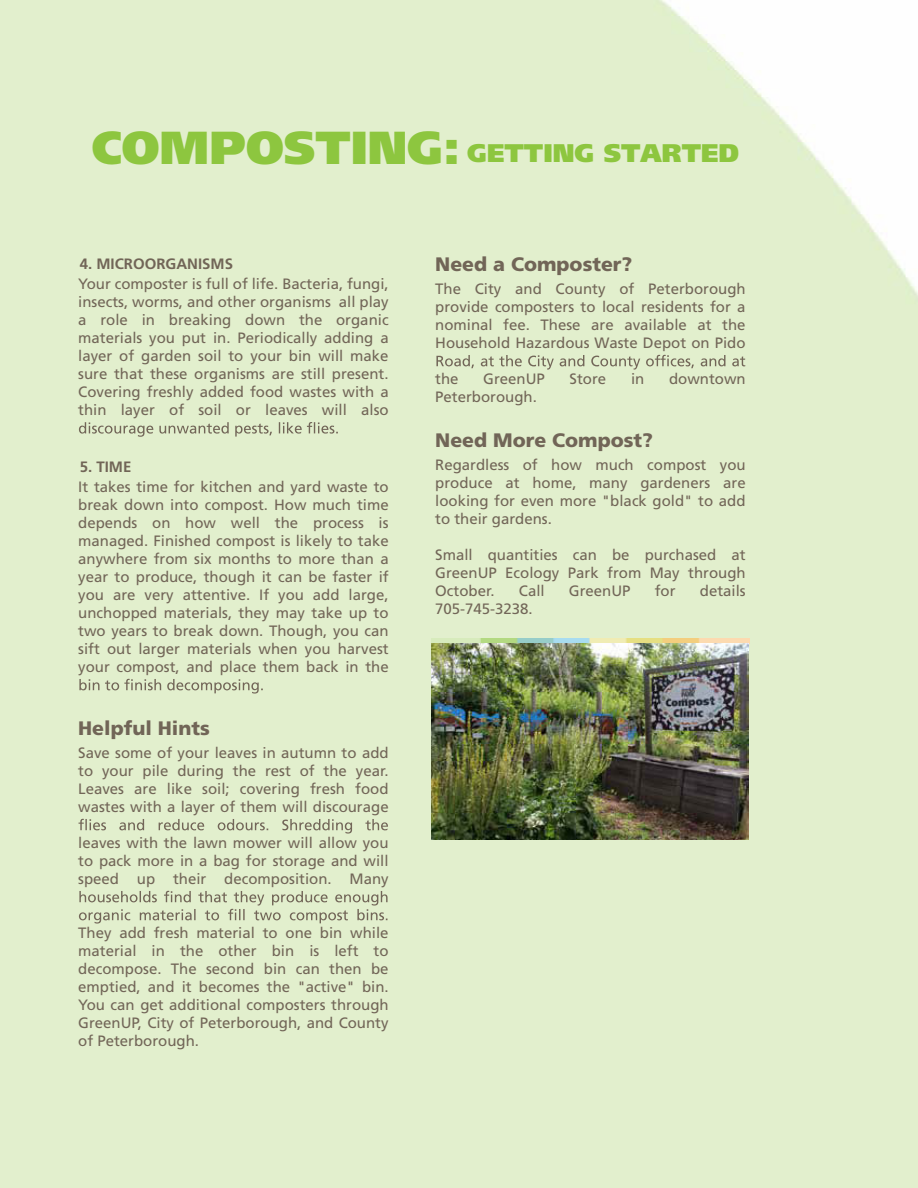
<style>
.page{position:relative;width:918px;height:1188px;background:#e2efcd}
.page>*{position:absolute;margin:0;border:0;box-sizing:border-box;transform-origin:0 0}
.t1{font:900 46.2px "Frutiger LT Std";color:#8dc63f}
.t2{font:900 25.5px "Frutiger LT Std";color:#8dc63f}
.t3{font:900 19.5px "Frutiger LT Std";color:#716557}
.t4{font:15px/18px "Frutiger LT Std";color:#726658;text-align:justify}
.t5{font:700 15px "Frutiger LT Std";color:#716557}
</style>
<div class="page">
<svg style="left:79px;top:422px;width:259px;height:15px"></svg>
<svg style="left:79px;top:679px;width:184px;height:15px"></svg>
<svg style="left:79px;top:819px;width:309px;height:15px"></svg>
<svg style="left:79px;top:891px;width:309px;height:33px"></svg>
<svg style="left:436px;top:355px;width:309px;height:15px"></svg>
<img style="left:432px;top:639px;width:317px;height:201px">
<h1 class="t1" style="left:92px;top:119px;width:370px">COMPOSTING:</h1>
<h2 class="t2" style="left:467px;top:138px;width:274px">GETTING STARTED</h2>
<p class="t5" style="left:80px;top:255px;width:155px">4. MICROORGANISMS</p>
<p class="t4" style="left:78px;top:275px;width:312px">Your composter is full of life. Bacteria, fungi, insects, worms, and other organisms all play a role in breaking down the organic materials you put in. Periodically adding a layer of garden soil to your bin will make sure that these organisms are still present.<br>Covering freshly added food wastes with a thin layer of soil or leaves will also</p>
<p class="t5" style="left:80px;top:458px;width:53px">5. TIME</p>
<p class="t4" style="left:78px;top:478px;width:312px">It takes time for kitchen and yard waste to break down into compost. How much time depends on how well the process is managed. Finished compost is likely to take anywhere from six months to more than a year to produce, though it can be faster if you are very attentive. If you add large, unchopped materials, they may take up to two years to break down. Though, you can sift out larger materials when you harvest your compost, and place them back in the</p>
<h3 class="t3" style="left:78px;top:717px;width:133px">Helpful Hints</h3>
<p class="t4" style="left:78px;top:744px;width:312px">Save some of your leaves in autumn to add to your pile during the rest of the year.<br>Leaves are like soil; covering fresh food wastes with a layer of them will discourage</p>
<p class="t4" style="left:78px;top:834px;width:312px">leaves with the lawn mower will allow you to pack more in a bag for storage and will speed up their decomposition. Many</p>
<p class="t4" style="left:78px;top:924px;width:312px">They add fresh material to one bin while material in the other bin is left to decompose. The second bin can then be emptied, and it becomes the "active" bin.<br>You can get additional composters through GreenUP, City of Peterborough, and County of Peterborough.</p>
<h3 class="t3" style="left:435px;top:253px;width:199px">Need a Composter?</h3>
<p class="t4" style="left:435px;top:280px;width:312px">The City and County of Peterborough provide composters to local residents for a nominal fee. These are available at the Household Hazardous Waste Depot on Pido</p>
<p class="t4" style="left:435px;top:370px;width:25px">the</p>
<p class="t4" style="left:483px;top:370px;width:63px">GreenUP</p>
<p class="t4" style="left:570px;top:370px;width:38px">Store</p>
<p class="t4" style="left:631px;top:370px;width:15px">in</p>
<p class="t4" style="left:669px;top:370px;width:78px">downtown</p>
<p class="t4" style="left:435px;top:388px;width:103px">Peterborough.</p>
<h3 class="t3" style="left:435px;top:428px;width:219px">Need More Compost?</h3>
<p class="t4" style="left:435px;top:456px;width:312px">Regardless of how much compost you produce at home, many gardeners are looking for even more "black gold" to add to their gardens.</p>
<p class="t4" style="left:435px;top:546px;width:312px">Small quantities can be purchased at GreenUP Ecology Park from May through October.</p>
<p class="t4" style="left:519px;top:582px;width:27px">Call</p>
<p class="t4" style="left:569px;top:582px;width:63px">GreenUP</p>
<p class="t4" style="left:655px;top:582px;width:22px">for</p>
<p class="t4" style="left:700px;top:582px;width:47px">details</p>
<p class="t4" style="left:435px;top:600px;width:99px">705-745-3238.</p>
</div>
